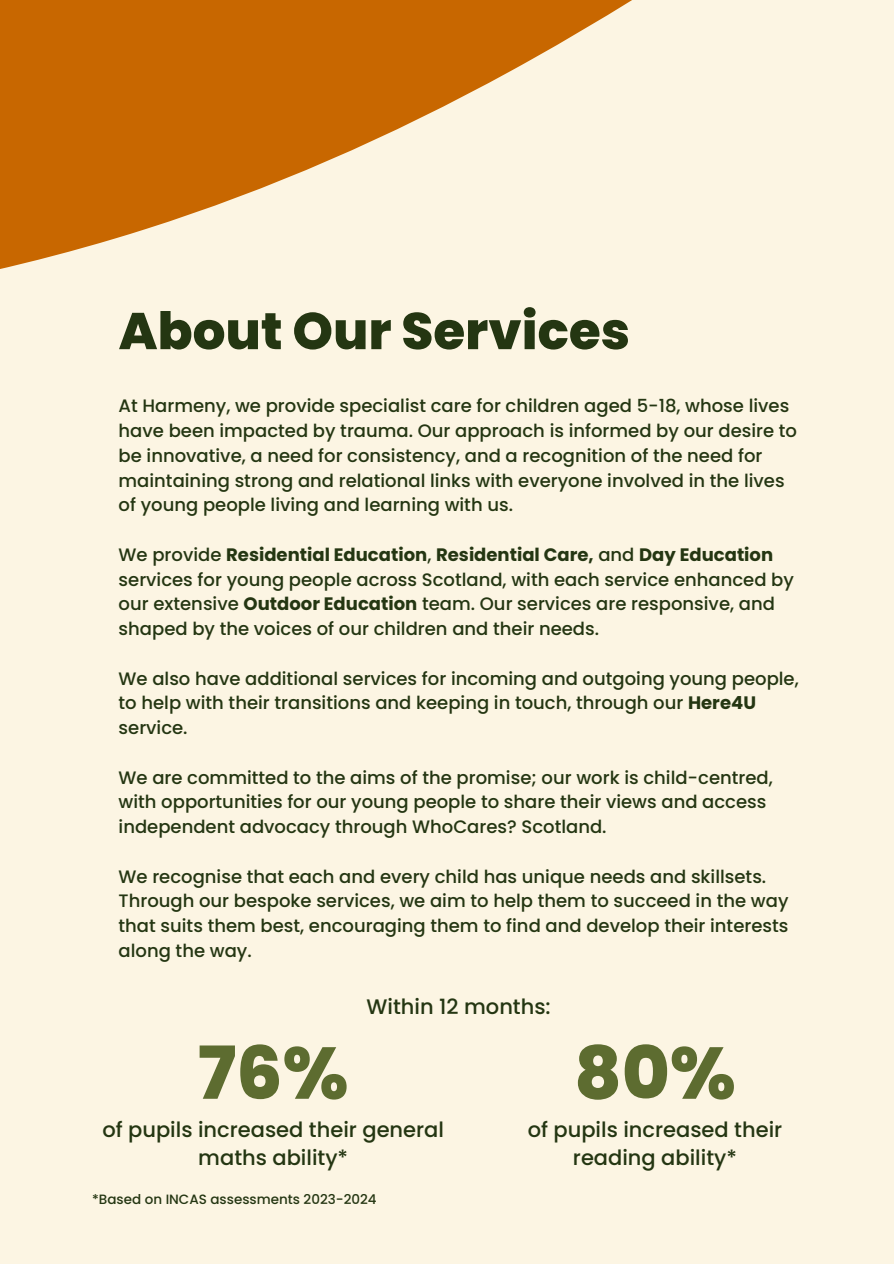
<style>
.page{position:relative;width:894px;height:1264px;background:#fff}
.page>*{position:absolute;margin:0;border:0;box-sizing:border-box;transform-origin:0 0}
.t1{font:800 72.9px "Poppins";color:#5d6c30}
.t2{font:800 51.6px "Poppins";color:#243612}
.t3{font:500 21px/28.8px "Poppins";color:#243612;text-align:center}
.t4{font:500 18px/24.8px "Poppins";color:#243612}
.t5{font:500 13.5px "Poppins";color:#243612}
.s1{font-weight:700}
</style>
<div class="page">
<div style="left:0;top:0;width:893px;height:1263px;background:#fcf5e3"></div>
<svg style="left:0;top:0;width:632px;height:269px;fill:#c86700"></svg>
<p class="t2" style="left:119px;top:295px;width:512px">About Our Services</p>
<h2 class="t4" style="left:119px;top:393px;width:679px">At Harmeny, we provide specialist care for children aged 5-18, whose lives have been impacted by trauma. Our approach is informed by our desire to be innovative, a need for consistency, and a recognition of the need for maintaining strong and relational links with everyone involved in the lives of young people living and learning with us.</h2>
<h4 class="t4" style="left:119px;top:542px;width:676px">We provide <span class="s1">Residential Education</span>, <span class="s1">Residential Care,</span> and <span class="s1">Day Education </span>services for young people across Scotland, with each service enhanced by our extensive <span class="s1">Outdoor Education</span> team. Our services are responsive, and shaped by the voices of our children and their needs.</h4>
<h4 class="t4" style="left:119px;top:666px;width:681px">We also have additional services for incoming and outgoing young people, to help with their transitions and keeping in touch, through our <span class="s1">Here4U </span>service.</h4>
<h4 class="t4" style="left:119px;top:765px;width:655px">We are committed to the aims of the promise; our work is child-centred, with opportunities for our young people to share their views and access independent advocacy through WhoCares? Scotland.</h4>
<h4 class="t4" style="left:119px;top:864px;width:671px">We recognise that each and every child has unique needs and skillsets.<br>Through our bespoke services, we aim to help them to succeed in the way that suits them best, encouraging them to find and develop their interests along the way.</h4>
<h3 class="t3" style="left:366px;top:992px;width:186px">Within 12 months:</h3>
<h1 class="t1" style="left:198px;top:1022px;width:152px">76%</h1>
<h3 class="t3" style="left:102px;top:1114px;width:343px">of pupils increased their general maths ability*</h3>
<h1 class="t5" style="left:92px;top:1189px;width:286px">*Based on INCAS assessments 2023-2024</h1>
<p class="t1" style="left:574px;top:1022px;width:163px">80%</p>
<h3 class="t3" style="left:527px;top:1114px;width:256px">of pupils increased their reading ability*</h3>
</div>
